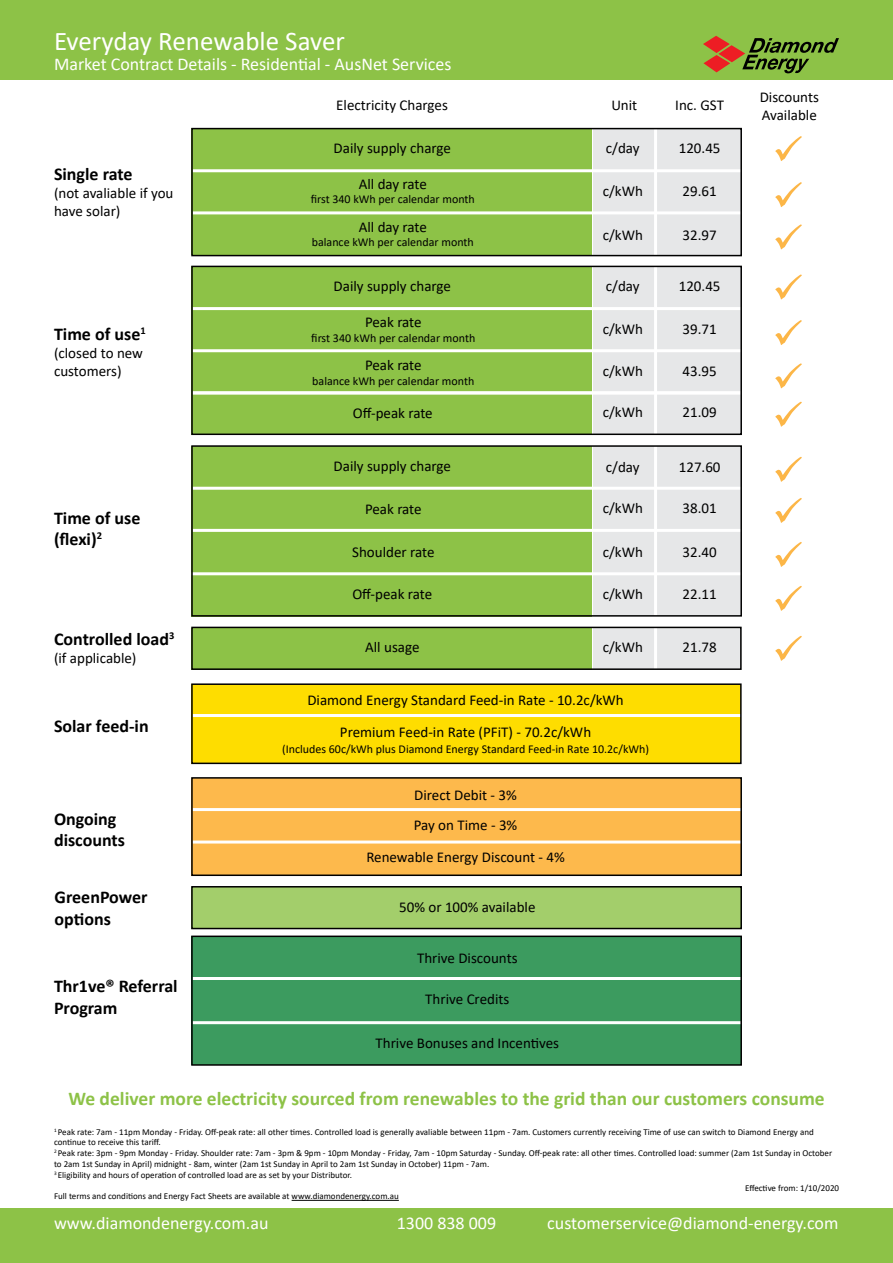
<style>
.page{position:relative;width:893px;height:1263px;background:#fff}
.page>*{position:absolute;margin:0;border:0;box-sizing:border-box;transform-origin:0 0}
.t1{font:27px "Calibri";color:#fff}
.t2{font:700 19.5px "Calibri";color:#8dc247}
.t3{font:700 18px/21.6px "Calibri";color:#000}
.t4{font:18px "Calibri";color:#fff}
.t5{font:15px/18px "Calibri";color:#000}
.t6{font:12px "Calibri";color:#000}
.t7{font:9px/10.8px "Calibri";color:#000}
</style>
<div class="page">
<div style="left:0;top:0;width:893px;height:80px;background:#8dc247"></div>
<div style="left:192px;top:129px;width:400px;height:126px;background:#8dc247"></div>
<div style="left:192px;top:267px;width:400px;height:168px;background:#8dc247"></div>
<div style="left:593px;top:128px;width:149px;height:127px;background:#e6e7e8"></div>
<div style="left:593px;top:266px;width:149px;height:169px;background:#e6e7e8"></div>
<hr style="left:193px;top:169px;width:548px;height:3px;background:#fff">
<hr style="left:193px;top:307px;width:548px;height:3px;background:#fff">
<hr style="left:193px;top:349px;width:548px;height:3px;background:#fff">
<hr style="left:654px;top:129px;width:3px;height:127px;background:#fff">
<hr style="left:654px;top:267px;width:3px;height:168px;background:#fff">
<hr style="left:193px;top:211px;width:548px;height:3px;background:#fff">
<hr style="left:193px;top:391px;width:548px;height:3px;background:#fff">
<div style="left:191px;top:128px;width:551px;height:128px;border:2px solid #000"></div>
<div style="left:191px;top:266px;width:551px;height:169px;border:2px solid #000"></div>
<div style="left:0;top:1209px;width:893px;height:54px;background:#8dc247"></div>
<hr style="left:292px;top:1200px;width:107px;height:1px;background:#000">
<div style="left:192px;top:446px;width:400px;height:170px;background:#8dc247"></div>
<div style="left:192px;top:628px;width:400px;height:42px;background:#8dc247"></div>
<div style="left:593px;top:446px;width:148px;height:170px;background:#e6e7e8"></div>
<div style="left:593px;top:627px;width:148px;height:43px;background:#e6e7e8"></div>
<hr style="left:193px;top:487px;width:548px;height:3px;background:#fff">
<hr style="left:654px;top:446px;width:3px;height:223px;background:#fff">
<hr style="left:193px;top:529px;width:548px;height:3px;background:#fff">
<hr style="left:192px;top:572px;width:549px;height:3px;background:#fff">
<div style="left:191px;top:445px;width:551px;height:172px;border:2px solid #000"></div>
<div style="left:191px;top:627px;width:551px;height:43px;border:2px solid #000"></div>
<svg style="left:703px;top:36px;width:136px;height:37px"></svg>
<svg style="left:775px;top:136px;width:27px;height:25px"></svg>
<svg style="left:775px;top:274px;width:27px;height:26px"></svg>
<svg style="left:775px;top:402px;width:27px;height:25px"></svg>
<svg style="left:775px;top:182px;width:27px;height:25px"></svg>
<svg style="left:775px;top:320px;width:27px;height:25px"></svg>
<svg style="left:775px;top:457px;width:27px;height:25px"></svg>
<svg style="left:775px;top:542px;width:27px;height:25px"></svg>
<svg style="left:775px;top:636px;width:27px;height:25px"></svg>
<svg style="left:775px;top:224px;width:27px;height:26px"></svg>
<svg style="left:775px;top:363px;width:27px;height:25px"></svg>
<svg style="left:775px;top:498px;width:27px;height:25px"></svg>
<svg style="left:775px;top:586px;width:27px;height:25px"></svg>
<div style="left:192px;top:887px;width:550px;height:42px;background:#a3ce6b"></div>
<div style="left:192px;top:936px;width:549px;height:129px;background:#3c9b5f"></div>
<hr style="left:193px;top:977px;width:572px;height:3px;background:#fff">
<hr style="left:193px;top:1021px;width:572px;height:3px;background:#fff">
<div style="left:191px;top:886px;width:551px;height:43px;border:2px solid #000"></div>
<div style="left:191px;top:935px;width:551px;height:131px;border:2px solid #000"></div>
<div style="left:192px;top:778px;width:549px;height:98px;background:#fdb94c"></div>
<hr style="left:192px;top:808px;width:549px;height:3px;background:#fff">
<hr style="left:192px;top:840px;width:549px;height:3px;background:#fff">
<div style="left:191px;top:777px;width:551px;height:99px;border:2px solid #000"></div>
<div style="left:192px;top:684px;width:549px;height:80px;background:#fedd00"></div>
<hr style="left:193px;top:714px;width:572px;height:3px;background:#fff">
<div style="left:191px;top:683px;width:551px;height:81px;border:2px solid #000"></div>
<h1 class="t1" style="left:54px;top:22px;width:292px">Everyday Renewable Saver</h1>
<h3 class="t4" style="left:54px;top:52px;width:399px">Market Contract Details - Residential - AusNet Services</h3>
<h3 class="t5" style="left:336px;top:95px;width:113px">Electricity Charges</h3>
<h3 class="t5" style="left:611px;top:95px;width:27px">Unit</h3>
<h3 class="t5" style="left:675px;top:96px;width:50px">Inc. GST</h3>
<h3 class="t3" style="left:54px;top:163px;width:80px">Single rate</h3>
<h3 class="t5" style="left:54px;top:184px;width:121px">(not avaliable if you have solar)</h3>
<h3 class="t3" style="left:54px;top:323px;width:93px">Time of use<sup>1</sup></h3>
<h3 class="t5" style="left:54px;top:343px;width:91px">(closed to new customers)</h3>
<h3 class="t3" style="left:54px;top:507px;width:88px">Time of use (flexi)<sup>2</sup></h3>
<h3 class="t3" style="left:54px;top:628px;width:122px">Controlled load<sup>3</sup></h3>
<h3 class="t5" style="left:54px;top:649px;width:84px">(if applicable)</h3>
<h3 class="t3" style="left:54px;top:715px;width:96px">Solar feed-in</h3>
<h3 class="t3" style="left:54px;top:807px;width:72px">Ongoing discounts</h3>
<h3 class="t3" style="left:55px;top:886px;width:95px">GreenPower options</h3>
<h3 class="t3" style="left:54px;top:975px;width:125px">Thr1ve® Referral<br>Program</h3>
<h3 class="t5" style="left:334px;top:139px;width:119px">Daily supply charge</h3>
<h3 class="t5" style="left:359px;top:174px;width:70px">All day rate</h3>
<h3 class="t5" style="left:359px;top:218px;width:70px">All day rate</h3>
<h3 class="t6" style="left:311px;top:191px;width:166px">first 340 kWh per calendar month</h3>
<h3 class="t6" style="left:312px;top:234px;width:164px">balance kWh per calendar month</h3>
<h3 class="t5" style="left:334px;top:277px;width:119px">Daily supply charge</h3>
<h3 class="t5" style="left:365px;top:313px;width:58px">Peak rate</h3>
<h3 class="t5" style="left:365px;top:356px;width:58px">Peak rate</h3>
<h3 class="t6" style="left:311px;top:329px;width:166px">first 340 kWh per calendar month</h3>
<h3 class="t6" style="left:312px;top:372px;width:164px">balance kWh per calendar month</h3>
<h3 class="t5" style="left:353px;top:404px;width:81px">Off-peak rate</h3>
<h3 class="t5" style="left:334px;top:457px;width:119px">Daily supply charge</h3>
<h3 class="t5" style="left:365px;top:499px;width:58px">Peak rate</h3>
<h3 class="t5" style="left:352px;top:543px;width:84px">Shoulder rate</h3>
<h3 class="t5" style="left:352px;top:585px;width:81px">Off-peak rate</h3>
<h3 class="t5" style="left:365px;top:638px;width:56px">All usage</h3>
<h3 class="t5" style="left:606px;top:139px;width:35px">c/day</h3>
<h3 class="t5" style="left:679px;top:139px;width:43px">120.45</h3>
<h3 class="t5" style="left:603px;top:182px;width:42px">c/kWh</h3>
<h3 class="t5" style="left:683px;top:182px;width:36px">29.61</h3>
<h3 class="t5" style="left:603px;top:226px;width:42px">c/kWh</h3>
<h3 class="t5" style="left:683px;top:226px;width:36px">32.97</h3>
<h3 class="t5" style="left:606px;top:277px;width:35px">c/day</h3>
<h3 class="t5" style="left:679px;top:277px;width:43px">120.45</h3>
<h3 class="t5" style="left:603px;top:319px;width:42px">c/kWh</h3>
<h3 class="t5" style="left:683px;top:319px;width:36px">39.71</h3>
<h3 class="t5" style="left:603px;top:362px;width:42px">c/kWh</h3>
<h3 class="t5" style="left:683px;top:362px;width:36px">43.95</h3>
<h3 class="t5" style="left:603px;top:403px;width:42px">c/kWh</h3>
<h3 class="t5" style="left:683px;top:403px;width:36px">21.09</h3>
<h3 class="t5" style="left:606px;top:458px;width:35px">c/day</h3>
<h3 class="t5" style="left:679px;top:458px;width:43px">127.60</h3>
<h3 class="t5" style="left:603px;top:499px;width:42px">c/kWh</h3>
<h3 class="t5" style="left:683px;top:499px;width:36px">38.01</h3>
<h3 class="t5" style="left:603px;top:543px;width:42px">c/kWh</h3>
<h3 class="t5" style="left:683px;top:543px;width:36px">32.40</h3>
<h3 class="t5" style="left:603px;top:585px;width:42px">c/kWh</h3>
<h3 class="t5" style="left:603px;top:638px;width:42px">c/kWh</h3>
<h3 class="t5" style="left:683px;top:585px;width:36px">22.11</h3>
<h3 class="t5" style="left:683px;top:638px;width:36px">21.78</h3>
<h3 class="t5" style="left:307px;top:683px;width:318px;line-height:32.1px;text-align:center">Diamond Energy Standard Feed-in Rate - 10.2c/kWh<br>Premium Feed-in Rate (PFiT) - 70.2c/kWh</h3>
<h3 class="t6" style="left:282px;top:741px;width:368px">(Includes 60c/kWh plus Diamond Energy Standard Feed-in Rate 10.2c/kWh)</h3>
<h3 class="t5" style="left:366px;top:779px;width:200px;line-height:31.2px;text-align:center">Direct Debit - 3%<br>Pay on Time - 3%<br>Renewable Energy Discount - 4%</h3>
<h3 class="t5" style="left:399px;top:897px;width:138px">50% or 100% available</h3>
<h3 class="t5" style="left:417px;top:948px;width:102px">Thrive Discounts</h3>
<h3 class="t5" style="left:425px;top:989px;width:86px">Thrive Credits</h3>
<h3 class="t5" style="left:375px;top:1033px;width:185px">Thrive Bonuses and Incentives</h3>
<h3 class="t5" style="left:760px;top:88px;width:61px">Discounts<br>Available</h3>
<h2 class="t2" style="left:68px;top:1085px;width:758px">We deliver more electricity sourced from renewables to the grid than our customers consume</h2>
<p class="t7" style="left:54px;top:1126px;width:780px"><sup>1</sup> Peak rate: 7am - 11pm Monday - Friday. Off-peak rate: all other times. Controlled load is generally avaliable between 11pm - 7am. Customers currently receiving Time of use can switch to Diamond Energy and continue to receive this tariff.<br><sup>2</sup> Peak rate: 3pm - 9pm Monday - Friday. Shoulder rate: 7am - 3pm &amp; 9pm - 10pm Monday - Friday, 7am - 10pm Saturday - Sunday. Off-peak rate: all other times. Controlled load: summer (2am 1st Sunday in October to 2am 1st Sunday in April) midnight - 8am, winter (2am 1st Sunday in April to 2am 1st Sunday in October) 11pm - 7am.<br><sup>3</sup> Eligibility and hours of operation of controlled load are as set by your Distributor.</p>
<p class="t7" style="left:54px;top:1191px;width:346px">Full terms and conditions and Energy Fact Sheets are available at www.diamondenergy.com.au</p>
<h3 class="t4" style="left:547px;top:1210px;width:293px">customerservice@diamond-energy.com</h3>
<p class="t7" style="left:745px;top:1182px;width:95px">Effective from: 1/10/2020</p>
<h3 class="t4" style="left:54px;top:1210px;width:216px">www.diamondenergy.com.au</h3>
<h3 class="t4" style="left:397px;top:1210px;width:101px">1300 838 009</h3>
</div>
